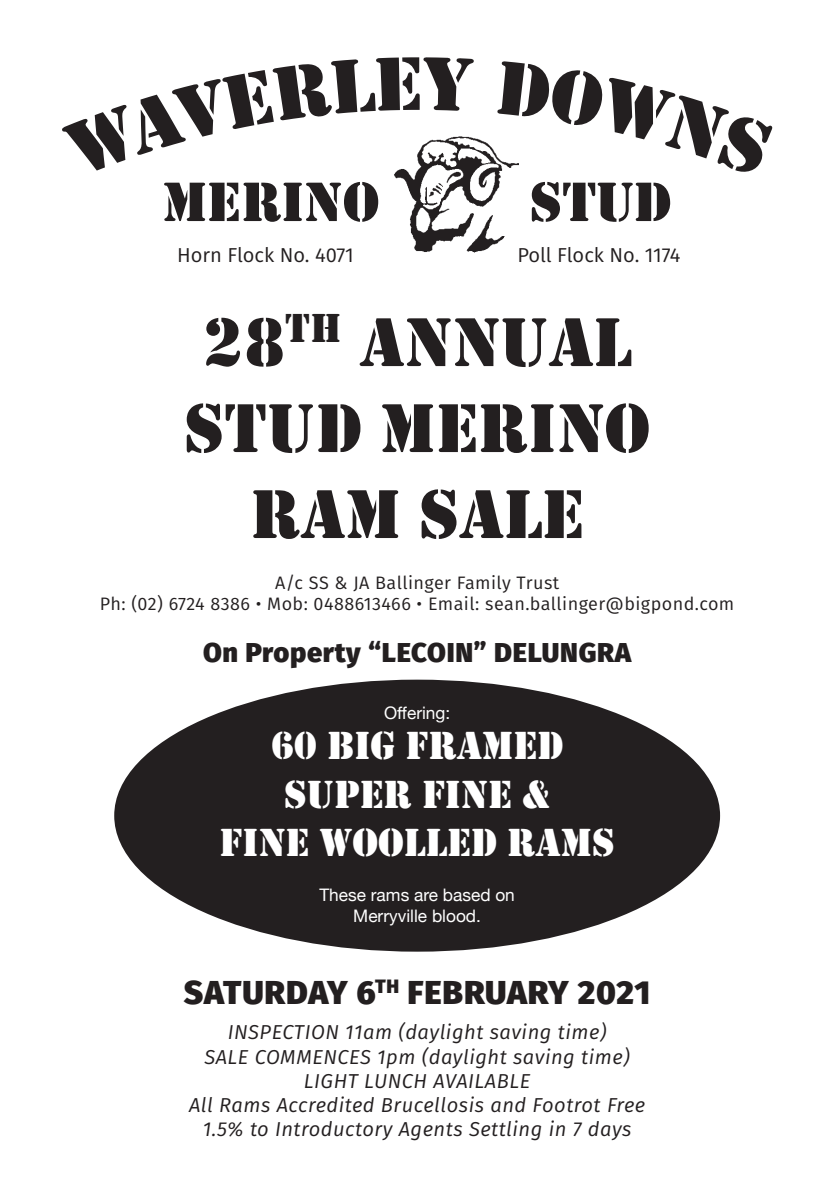
<style>
.page{position:relative;width:840px;height:1191px;background:#fff}
.page>*{position:absolute;margin:0;border:0;box-sizing:border-box;transform-origin:0 0}
.t1{font:71.6px/86px "Stencil";color:#231f20;text-align:center}
.t2{font:40.4px/48.6px "Stencil";color:#fff;text-align:center}
.t3{font:800 33.2px "Fira Sans";letter-spacing:.02em;color:#231f20}
.t4{font:800 27.2px "Fira Sans";letter-spacing:.025em;color:#231f20}
.t5{font:italic 20.2px/24.2px "Fira Sans";letter-spacing:.025em;color:#231f20;text-align:center}
.t6{font:20.2px "Fira Sans";color:#231f20}
.t7{font:18px/21.6px "Fira Sans";letter-spacing:.025em;color:#231f20;text-align:center}
.t8{font:17.2px/20.8px "Helvetica Neue";color:#fff;text-align:center}
</style>
<div class="page">
<div style="left:114px;top:679px;width:605px;height:272px;background:#231f20;border-radius:50%"></div>
<svg style="left:62px;top:57px;width:710px;height:115px"></svg>
<svg style="left:164px;top:135px;width:506px;height:117px"></svg>
<p class="t6" style="left:177px;top:240px;width:178px">Horn Flock No. 4071</p>
<p class="t6" style="left:517px;top:240px;width:165px">Poll Flock No. 1174</p>
<h1 class="t1" style="left:184px;top:300px;width:467px">28<sup>TH</sup> ANNUAL<br>STUD MERINO<br>RAM SALE</h1>
<p class="t7" style="left:100px;top:571px;width:635px">A/c SS &amp; JA Ballinger Family Trust<br>Ph: (02) 6724 8386 • Mob: 0488613466 • Email: sean.ballinger@bigpond.com</p>
<h3 class="t4" style="left:203px;top:628px;width:429px">On Property “LECOIN” DELUNGRA</h3>
<p class="t8" style="left:384px;top:701px;width:68px">Offering:</p>
<h2 class="t2" style="left:219px;top:722px;width:396px">60 BIG FRAMED<br>SUPER FINE &amp;<br>FINE WOOLLED RAMS</h2>
<p class="t8" style="left:319px;top:883px;width:197px">These rams are based on<br>Merryville blood.</p>
<h3 class="t3" style="left:184px;top:963px;width:467px">SATURDAY 6<sup>TH</sup> FEBRUARY 2021</h3>
<p class="t5" style="left:189px;top:1020px;width:457px">INSPECTION 11am (daylight saving time)<br>SALE COMMENCES 1pm (daylight saving time)<br>LIGHT LUNCH AVAILABLE<br>All Rams Accredited Brucellosis and Footrot Free 1.5% to Introductory Agents Settling in 7 days</p>
</div>
